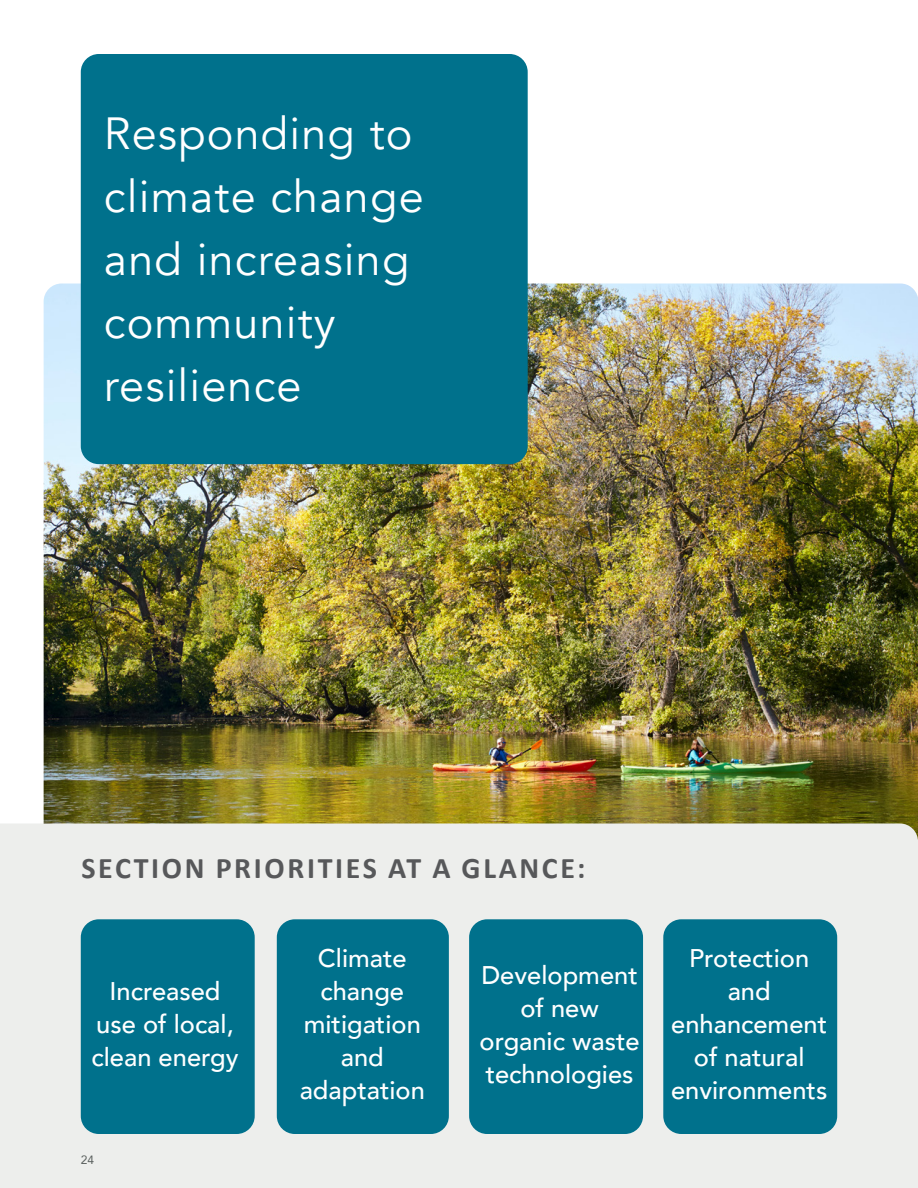
<style>
.page{position:relative;width:918px;height:1188px;background:#fff}
.page>*{position:absolute;margin:0;border:0;box-sizing:border-box;transform-origin:0 0}
.t1{font:45px/63px "Avenir LT Com";letter-spacing:.025em;color:#fff}
._20_Contents_black_Bebas_Neue{font:700 30px "Calibri";letter-spacing:.09em;color:#57585a}
._9_Content_black_C_Titillium_Web{font:500 25.5px/33px "Avenir LT Com";color:#fff;text-align:center}
.t2{font:12px "Avenir LT Com";color:#5a605e}
</style>
<div class="page">
<img style="left:44px;top:284px;width:874px;height:540px">
<div style="left:0;top:824px;width:918px;height:364px;background:#edeeec"></div>
<div style="left:81px;top:54px;width:447px;height:410px;background:#00718c;border-radius:18px"></div>
<div style="left:469px;top:919px;width:174px;height:215px;background:#00718c;border-radius:18px"></div>
<div style="left:663px;top:919px;width:174px;height:215px;background:#00718c;border-radius:18px"></div>
<div style="left:81px;top:919px;width:174px;height:215px;background:#00718c;border-radius:18px"></div>
<div style="left:277px;top:919px;width:172px;height:215px;background:#00718c;border-radius:18px"></div>
<p class="t1" style="left:104px;top:103px;width:321px">Responding to climate change and increasing community resilience</p>
<p class="_20_Contents_black_Bebas_Neue" style="left:81px;top:847px;width:506px">SECTION PRIORITIES AT A GLANCE:</p>
<p class="_9_Content_black_C_Titillium_Web" style="left:92px;top:975px;width:148px">Increased use of local, clean energy</p>
<p class="t2" style="left:81px;top:1152px;width:15px">24</p>
<p class="_9_Content_black_C_Titillium_Web" style="left:300px;top:942px;width:127px">Climate change mitigation and adaptation</p>
<p class="_9_Content_black_C_Titillium_Web" style="left:480px;top:959px;width:162px">Development of new organic waste technologies</p>
<p class="_9_Content_black_C_Titillium_Web" style="left:671px;top:942px;width:158px">Protection and enhancement of natural environments</p>
</div>
